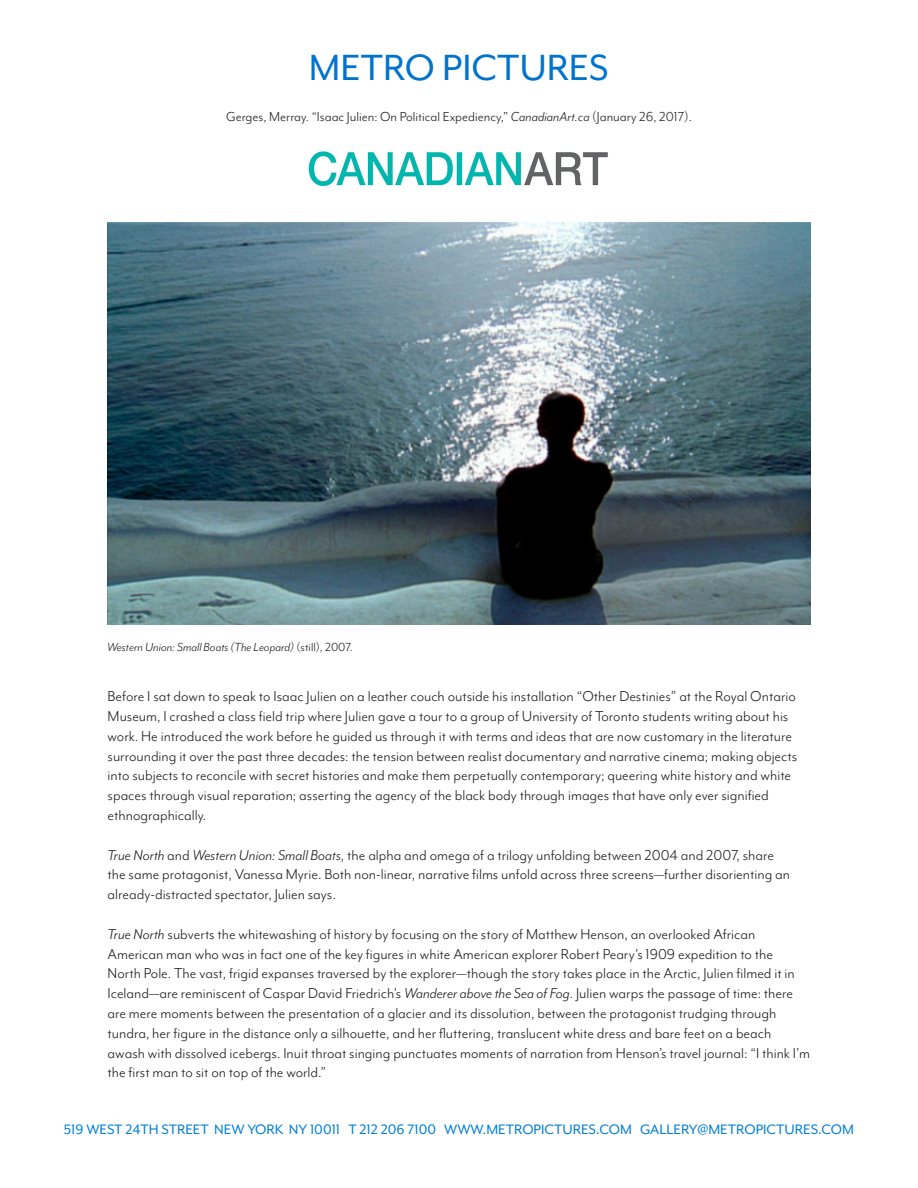
<style>
.page{position:relative;width:918px;height:1188px;background:#fff}
.page>*{position:absolute;margin:0;border:0;box-sizing:border-box;transform-origin:0 0}
.t1{font:42px "Mr Eaves Mod OT";color:#0073ce}
.t2{font:16.5px/19.8px "Mr Eaves Mod OT";color:#231f20}
.t3{font:15.75px "Mr Eaves Mod OT";color:#007fd3}
.t4{font:15px "Mr Eaves Mod OT";color:#231f20}
.t5{font:italic 13.5px "Mr Eaves Mod OT";color:#231f20}
.s1{font-style:italic}
.s2{font-style:normal}
</style>
<div class="page">
<img style="left:308px;top:151px;width:300px;height:36px">
<img style="left:107px;top:222px;width:704px;height:402px">
<p class="t1" style="left:309px;top:44px;width:302px">METRO PICTURES</p>
<p class="t4" style="left:226px;top:108px;width:467px">Gerges, Merray. “Isaac Julien: On Political Expediency,” <span class="s1">CanadianArt.ca</span> (January 26, 2017).</p>
<p class="t5" style="left:107px;top:640px;width:247px">Western Union: Small Boats (The Leopard) <span class="s2">(still), 2007.</span></p>
<p class="t2" style="left:108px;top:687px;width:691px">Before I sat down to speak to Isaac Julien on a leather couch outside his installation “Other Destinies” at the Royal Ontario Museum, I crashed a class field trip where Julien gave a tour to a group of University of Toronto students writing about his work. He introduced the work before he guided us through it with terms and ideas that are now customary in the literature surrounding it over the past three decades: the tension between realist documentary and narrative cinema; making objects into subjects to reconcile with secret histories and make them perpetually contemporary; queering white history and white spaces through visual reparation; asserting the agency of the black body through images that have only ever signified ethnographically.</p>
<p class="t2" style="left:108px;top:845px;width:684px"><span class="s1">True North</span> and <span class="s1">Western Union: Small Boats</span>, the alpha and omega of a trilogy unfolding between 2004 and 2007, share the same protagonist, Vanessa Myrie. Both non-linear, narrative films unfold across three screens—further disorienting an already-distracted spectator, Julien says.</p>
<p class="t2" style="left:108px;top:924px;width:704px"><span class="s1">True North</span> subverts the whitewashing of history by focusing on the story of Matthew Henson, an overlooked African American man who was in fact one of the key figures in white American explorer Robert Peary’s 1909 expedition to the North Pole. The vast, frigid expanses traversed by the explorer—though the story takes place in the Arctic, Julien filmed it in Iceland—are reminiscent of Caspar David Friedrich’s <span class="s1">Wanderer above the Sea of Fog</span>. Julien warps the passage of time: there are mere moments between the presentation of a glacier and its dissolution, between the protagonist trudging through tundra, her figure in the distance only a silhouette, and her fluttering, translucent white dress and bare feet on a beach awash with dissolved icebergs. Inuit throat singing punctuates moments of narration from Henson’s travel journal: “I think I’m the first man to sit on top of the world.”</p>
<p class="t3" style="left:64px;top:1121px;width:792px">519 WEST 24TH STREET NEW YORK NY 10011 T 212 206 7100 WWW.METROPICTURES.COM GALLERY@METROPICTURES.COM</p>
</div>
